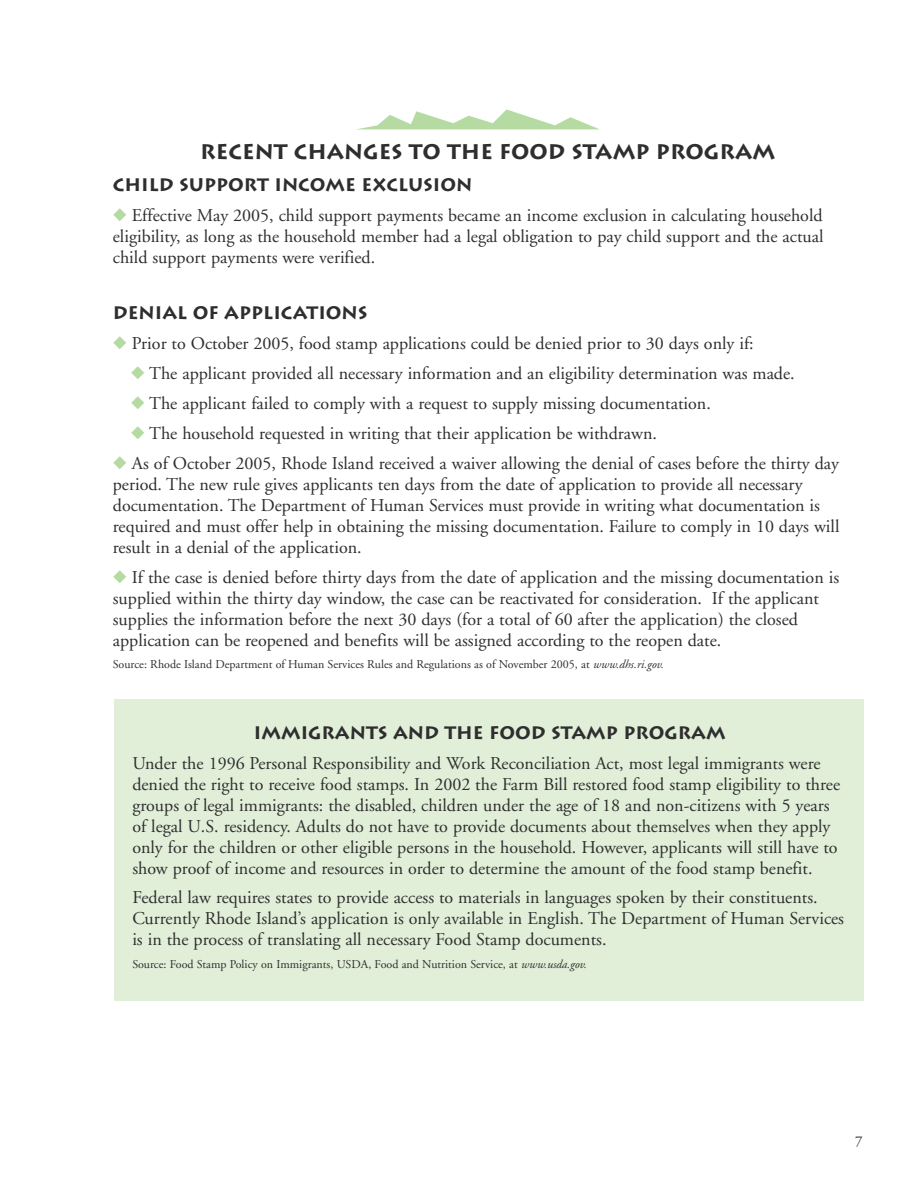
<style>
.page{position:relative;width:918px;height:1188px;background:#fff}
.page>*{position:absolute;margin:0;border:0;box-sizing:border-box;transform-origin:0 0}
.t1{font:700 21px "Lithos";color:#2e2e2e}
.t2{font:18px/21px "Adobe Garamond";color:#2e2e2e}
.t3{font:700 18px "Lithos";color:#2e2e2e}
.t4{font:15px "Adobe Garamond";color:#2e2e2e}
.t5{font:12px "Adobe Garamond";color:#2e2e2e}
.s1{color:#b5daa2}
.s2{font-style:italic}
</style>
<div class="page">
<svg style="left:358px;top:109px;width:241px;height:20px"></svg>
<div style="left:115px;top:700px;width:749px;height:301px;background:#e1efd9"></div>
<p class="t1" style="left:200px;top:144px;width:577px">RECENT CHANGES TO THE FOOD STAMP PROGRAM</p>
<p class="t3" style="left:113px;top:178px;width:361px">CHILD SUPPORT INCOME EXCLUSION</p>
<p class="t2" style="left:113px;top:206px;width:712px;text-align:justify"><span class="s1">◆</span> Effective May 2005, child support payments became an income exclusion in calculating household eligibility, as long as the household member had a legal obligation to pay child support and the actual child support payments were verified.</p>
<p class="t3" style="left:113px;top:306px;width:256px">DENIAL OF APPLICATIONS</p>
<p class="t2" style="left:113px;top:334px;width:642px"><span class="s1">◆</span> Prior to October 2005, food stamp applications could be denied prior to 30 days only if:</p>
<p class="t2" style="left:131px;top:364px;width:665px"><span class="s1">◆</span> The applicant provided all necessary information and an eligibility determination was made.</p>
<p class="t2" style="left:131px;top:394px;width:582px"><span class="s1">◆</span> The applicant failed to comply with a request to supply missing documentation.</p>
<p class="t2" style="left:131px;top:424px;width:528px"><span class="s1">◆</span> The household requested in writing that their application be withdrawn.</p>
<p class="t2" style="left:113px;top:454px;width:728px"><span class="s1">◆</span> As of October 2005, Rhode Island received a waiver allowing the denial of cases before the thirty day period. The new rule gives applicants ten days from the date of application to provide all necessary documentation. The Department of Human Services must provide in writing what documentation is required and must offer help in obtaining the missing documentation. Failure to comply in 10 days will result in a denial of the application.</p>
<p class="t2" style="left:113px;top:568px;width:728px"><span class="s1">◆</span> If the case is denied before thirty days from the date of application and the missing documentation is supplied within the thirty day window, the case can be reactivated for consideration. If the applicant supplies the information before the next 30 days (for a total of 60 after the application) the closed application can be reopened and benefits will be assigned according to the reopen date.</p>
<p class="t5" style="left:113px;top:660px;width:552px">Source: Rhode Island Department of Human Services Rules and Regulations as of November 2005, at <span class="s2">www.dhs.ri.gov.</span></p>
<p class="t3" style="left:254px;top:726px;width:473px">IMMIGRANTS AND THE FOOD STAMP PROGRAM</p>
<p class="t2" style="left:132px;top:754px;width:709px">Under the 1996 Personal Responsibility and Work Reconciliation Act, most legal immigrants were denied the right to receive food stamps. In 2002 the Farm Bill restored food stamp eligibility to three groups of legal immigrants: the disabled, children under the age of 18 and non-citizens with 5 years of legal U.S. residency. Adults do not have to provide documents about themselves when they apply only for the children or other eligible persons in the household. However, applicants will still have to show proof of income and resources in order to determine the amount of the food stamp benefit.</p>
<p class="t2" style="left:132px;top:889px;width:713px">Federal law requires states to provide access to materials in languages spoken by their constituents.<br>Currently Rhode Island’s application is only available in English. The Department of Human Services is in the process of translating all necessary Food Stamp documents.</p>
<p class="t5" style="left:132px;top:959px;width:456px">Source: Food Stamp Policy on Immigrants, USDA, Food and Nutrition Service, at <span class="s2">www.usda.gov.</span></p>
<p class="t4" style="left:855px;top:1136px;width:9px">7</p>
</div>
